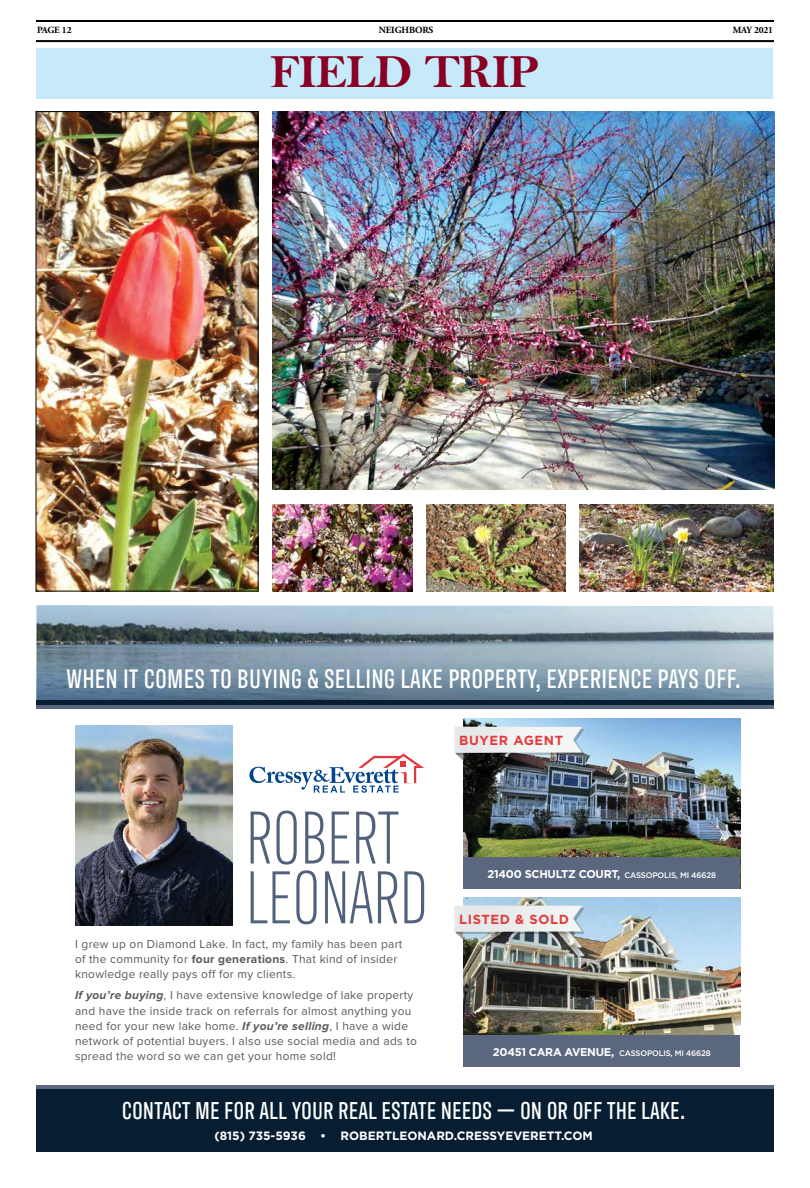
<style>
.page{position:relative;width:810px;height:1188px;background:#fff}
.page>*{position:absolute;margin:0;border:0;box-sizing:border-box;transform-origin:0 0}
.t1{font:48px "Bell MT Bold";letter-spacing:-.025em;color:#880024}
.t2{font:500 27.3px "Antarctican Headline";letter-spacing:.03em;color:#fff}
.t3{font:500 24.9px "Antarctican Headline";letter-spacing:.025em;color:#fff}
.t4{font:700 13.2px "Gotham";letter-spacing:.05em;color:#e23b3e}
.t5{font:12.1px/15.3px "Lincoln Proxima Nova";letter-spacing:.025em;color:#58595b}
.t6{font:700 12.1px "Gotham";color:#fff}
.t7{font:700 11.2px "Gotham";letter-spacing:-.025em;color:#fff}
.t8{font:700 9.5px "Adobe Garamond Pro";letter-spacing:-.01em;color:#000}
.t9{font:500 8px "Gotham";letter-spacing:-.025em;color:#fff}
.s1{font-weight:500;font-size:8px}
.s2{font-weight:700}
.s3{font-weight:700;font-style:italic}
.s4{font-weight:700;font-size:11.2px}
</style>
<div class="page">
<hr style="left:36px;top:40px;width:738px;height:2px;background:#000">
<hr style="left:36px;top:20px;width:738px;height:2px;background:#000">
<div style="left:36px;top:48px;width:738px;height:50px;background:#c7eafb"></div>
<div style="left:36px;top:1085px;width:738px;height:19px;background:#5b677f"></div>
<img style="left:36px;top:605px;width:738px;height:95px">
<div style="left:36px;top:1089px;width:738px;height:62px;background:#061d32"></div>
<img style="left:75px;top:725px;width:158px;height:200px">
<svg style="left:251px;top:811px;width:173px;height:113px"></svg>
<svg style="left:249px;top:753px;width:175px;height:40px"></svg>
<div style="left:36px;top:704px;width:738px;height:5px;background:#5b677f"></div>
<div style="left:36px;top:700px;width:738px;height:5px;background:#061d32"></div>
<img style="left:463px;top:719px;width:277px;height:139px">
<div style="left:463px;top:858px;width:277px;height:31px;background:#5b677f"></div>
<img style="left:463px;top:897px;width:277px;height:139px">
<div style="left:463px;top:1036px;width:277px;height:31px;background:#5b677f"></div>
<img style="left:455px;top:906px;width:211px;height:34px">
<svg style="left:455px;top:727px;width:127px;height:34px"></svg>
<img style="left:273px;top:112px;width:501px;height:378px">
<img style="left:38px;top:113px;width:219px;height:477px">
<div style="left:36px;top:111px;width:223px;height:481px;border:1px solid #000"></div>
<img style="left:273px;top:504px;width:139px;height:88px">
<img style="left:426px;top:504px;width:140px;height:88px">
<img style="left:580px;top:504px;width:194px;height:88px">
<p class="t8" style="left:37px;top:25px;width:36px">PAGE 12</p>
<p class="t8" style="left:379px;top:25px;width:56px">NEIGHBORS</p>
<p class="t8" style="left:733px;top:25px;width:42px">MAY 2021</p>
<h1 class="t1" style="left:270px;top:43px;width:271px">FIELD TRIP</h1>
<h2 class="t2" style="left:67px;top:660px;width:675px">WHEN IT COMES TO BUYING &amp; SELLING LAKE PROPERTY, EXPERIENCE PAYS OFF.</h2>
<p class="t4" style="left:459px;top:731px;width:106px">BUYER AGENT</p>
<p class="t7" style="left:488px;top:866px;width:230px">21400 SCHULTZ COURT, <span class="s1">CASSOPOLIS, MI 46628</span></p>
<p class="t5" style="left:75px;top:936px;width:329px">I grew up on Diamond Lake. In fact, my family has been part of the community for <span class="s2">four generations</span>. That kind of insider knowledge really pays off for my clients.</p>
<p class="t5" style="left:75px;top:988px;width:344px"><span class="s3">If you’re buying</span>, I have extensive knowledge of lake property and have the inside track on referrals for almost anything you need for your new lake home. <span class="s3">If you’re selling</span>, I have a wide network of potential buyers. I also use social media and ads to spread the word so we can get your home sold!</p>
<p class="t4" style="left:459px;top:910px;width:112px">LISTED &amp; SOLD</p>
<p class="t9" style="left:493px;top:1048px;width:219px"><span class="s4">20451 CARA AVENUE,</span> CASSOPOLIS, MI 46628</p>
<h3 class="t3" style="left:122px;top:1093px;width:564px">CONTACT ME FOR ALL YOUR REAL ESTATE NEEDS — ON OR OFF THE LAKE.</h3>
<p class="t6" style="left:214px;top:1127px;width:380px">(815) 735-5936 • ROBERTLEONARD.CRESSYEVERETT.COM</p>
</div>
